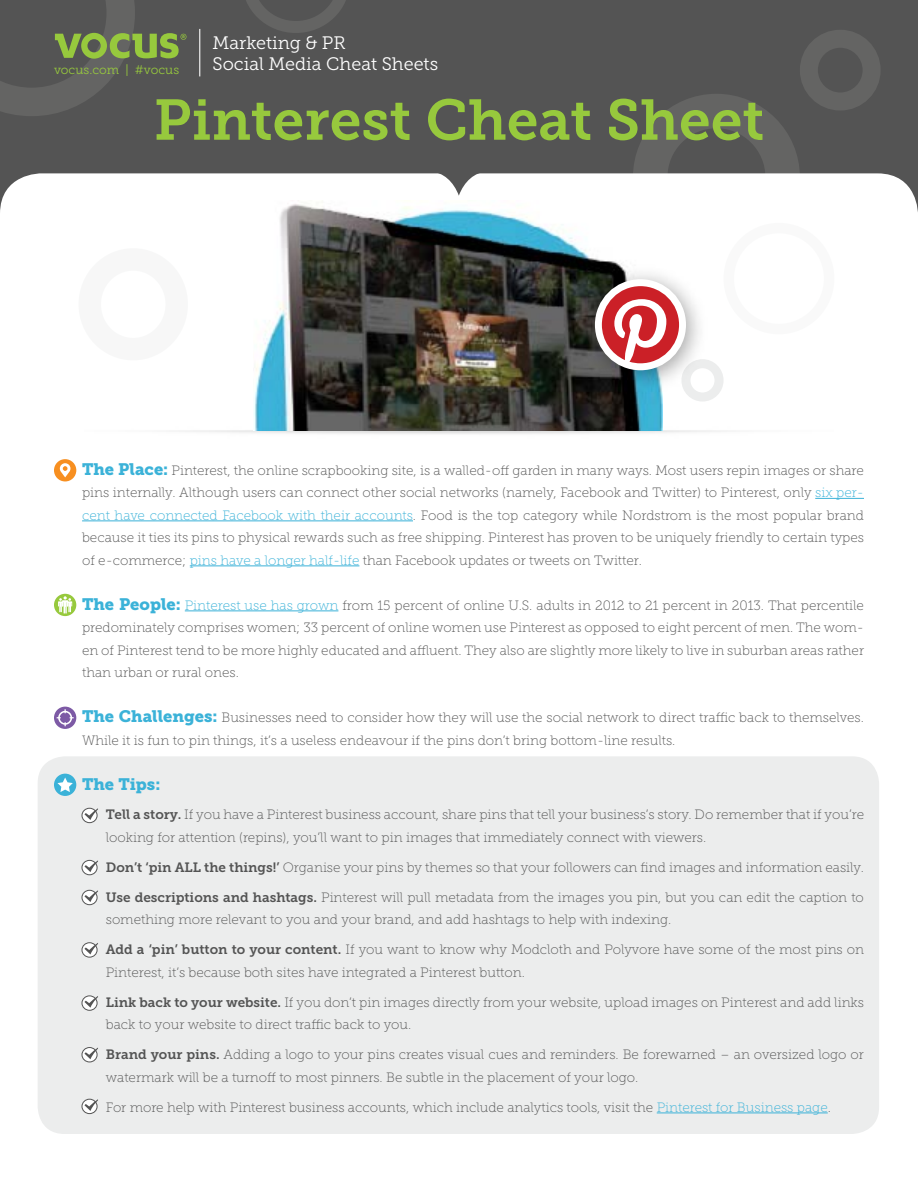
<style>
.page{position:relative;width:918px;height:1188px;background:#fff}
.page>*{position:absolute;margin:0;border:0;box-sizing:border-box;transform-origin:0 0}
.t1{font:57px "Museo Slab 700";color:#97c93d}
.t2{font:18px/21.6px "Museo Slab 300";color:#fff}
.t3{font:16.5px "Museo Slab 900";color:#3bb2d8}
.t4{font:13.5px/22.5px "Museo Slab 100";color:#545454}
.t5{font:12.45px "Museo Slab 300";color:#97c93d}
.s1{font-family:"Museo Slab 900";font-size:16.5px;color:#3bb2d8}
.s2{color:#3bb2d8}
.s3{font-family:"Museo Slab 700"}
</style>
<div class="page">
<div style="left:38px;top:756px;width:841px;height:378px;background:#eceded;border-radius:27px"></div>
<div style="left:0;top:0;width:918px;height:222px;background:#545454"></div>
<div style="left:633px;top:94px;width:167px;height:167px;border:34px solid #646463;border-radius:50%"></div>
<div style="left:800px;top:30px;width:81px;height:81px;border:18px solid #646463;border-radius:50%"></div>
<svg style="left:246px;top:0;width:100px;height:33px"></svg>
<div style="left:0;top:173px;width:918px;height:161px;background:#fff;border-radius:40px"></div>
<svg style="left:431px;top:173px;width:56px;height:23px"></svg>
<hr style="left:815px;top:498px;width:49px;height:1px;background:#3bb2d8">
<hr style="left:82px;top:521px;width:331px;height:1px;background:#3bb2d8">
<hr style="left:190px;top:566px;width:169px;height:1px;background:#3bb2d8">
<hr style="left:185px;top:611px;width:153px;height:1px;background:#3bb2d8">
<hr style="left:657px;top:1113px;width:171px;height:1px;background:#3bb2d8">
<div style="left:54px;top:459px;width:22px;height:22px;background:#f78f20;border-radius:50%"></div>
<svg style="left:60px;top:463px;width:10px;height:14px"></svg>
<div style="left:54px;top:594px;width:22px;height:22px;background:#97c93d;border-radius:50%"></div>
<svg style="left:58px;top:596px;width:14px;height:18px"></svg>
<svg style="left:54px;top:707px;width:22px;height:22px"></svg>
<svg style="left:57px;top:709px;width:17px;height:17px"></svg>
<div style="left:54px;top:774px;width:22px;height:22px;background:#3bb2d8;border-radius:50%"></div>
<svg style="left:57px;top:778px;width:16px;height:14px"></svg>
<div style="left:82px;top:808px;width:16px;height:15px;border:1px solid #545454;border-radius:50%"></div>
<svg style="left:84px;top:808px;width:14px;height:12px"></svg>
<div style="left:82px;top:860px;width:16px;height:15px;border:1px solid #545454;border-radius:50%"></div>
<svg style="left:84px;top:860px;width:14px;height:12px"></svg>
<div style="left:82px;top:890px;width:16px;height:15px;border:1px solid #545454;border-radius:50%"></div>
<svg style="left:84px;top:890px;width:14px;height:12px"></svg>
<svg style="left:82px;top:943px;width:15px;height:14px"></svg>
<div style="left:82px;top:942px;width:16px;height:16px;border:1px solid #545454;border-radius:50%"></div>
<svg style="left:84px;top:943px;width:14px;height:11px"></svg>
<div style="left:82px;top:995px;width:16px;height:16px;border:1px solid #545454;border-radius:50%"></div>
<svg style="left:84px;top:996px;width:14px;height:12px"></svg>
<div style="left:82px;top:1047px;width:16px;height:15px;border:1px solid #545454;border-radius:50%"></div>
<svg style="left:84px;top:1048px;width:14px;height:11px"></svg>
<div style="left:681px;top:359px;width:43px;height:43px;border:9px solid #eceded;border-radius:50%"></div>
<div style="left:79px;top:248px;width:109px;height:112px;border:22px solid #eceded;border-radius:50%"></div>
<div style="left:724px;top:223px;width:110px;height:111px;border:10px solid #eceded;border-radius:50%"></div>
<img style="left:254px;top:204px;width:409px;height:227px">
<svg style="left:0;top:0;width:186px;height:116px"></svg>
<hr style="left:199px;top:29px;width:1px;height:47px;background:#fff">
<div style="left:82px;top:1099px;width:16px;height:15px;border:1px solid #545454;border-radius:50%"></div>
<svg style="left:84px;top:1099px;width:14px;height:12px"></svg>
<img style="left:573px;top:257px;width:141px;height:139px">
<div style="left:595px;top:279px;width:91px;height:91px;border:14px solid #fff;border-radius:50%"></div>
<svg style="left:602px;top:286px;width:77px;height:77px"></svg>
<p class="t5" style="left:54px;top:63px;width:127px">vocus.com | #vocus</p>
<h2 class="t2" style="left:212px;top:32px;width:227px">Marketing &amp; PR<br>Social Media Cheat Sheets</h2>
<h1 class="t1" style="left:154px;top:88px;width:612px">Pinterest Cheat Sheet</h1>
<p class="t4" style="left:82px;top:459px;width:784px;text-align:justify"><span class="s1">The Place:</span> Pinterest, the online scrapbooking site, is a walled-off garden in many ways. Most users repin images or share pins internally. Although users can connect other social networks (namely, Facebook and Twitter) to Pinterest, only <span class="s2">six per&shy;cent have connected Facebook with their accounts</span>. Food is the top category while Nordstrom is the most popular brand because it ties its pins to physical rewards such as free shipping. Pinterest has proven to be uniquely friendly to certain types of e-commerce; <span class="s2">pins have a longer half-life</span> than Facebook updates or tweets on Twitter.</p>
<p class="t4" style="left:82px;top:594px;width:783px;text-align:justify"><span class="s1">The People:</span> <span class="s2">Pinterest use has grown</span> from 15 percent of online U.S. adults in 2012 to 21 percent in 2013. That percentile predominately comprises women; 33 percent of online women use Pinterest as opposed to eight percent of men. The wom&shy;en of Pinterest tend to be more highly educated and affluent. They also are slightly more likely to live in suburban areas rather than urban or rural ones.</p>
<p class="t4" style="left:82px;top:706px;width:783px"><span class="s1">The Challenges:</span> Businesses need to consider how they will use the social network to direct traffic back to themselves.<br>While it is fun to pin things, it’s a useless endeavour if the pins don’t bring bottom-line results.</p>
<p class="t3" style="left:82px;top:775px;width:80px">The Tips:</p>
<p class="t4" style="left:106px;top:803px;width:760px"><span class="s3">Tell a story.</span> If you have a Pinterest business account, share pins that tell your business’s story. Do remember that if you’re looking for attention (repins), you’ll want to pin images that immediately connect with viewers.</p>
<p class="t4" style="left:106px;top:856px;width:760px"><span class="s3">Don’t ‘pin ALL the things!’</span> Organise your pins by themes so that your followers can find images and information easily.</p>
<p class="t4" style="left:106px;top:886px;width:760px"><span class="s3">Use descriptions and hashtags.</span> Pinterest will pull metadata from the images you pin, but you can edit the caption to something more relevant to you and your brand, and add hashtags to help with indexing.</p>
<p class="t4" style="left:106px;top:938px;width:760px"><span class="s3">Add a ‘pin’ button to your content.</span> If you want to know why Modcloth and Polyvore have some of the most pins on<br>Pinterest, it’s because both sites have integrated a Pinterest button.</p>
<p class="t4" style="left:106px;top:991px;width:760px"><span class="s3">Link back to your website.</span> If you don’t pin images directly from your website, upload images on Pinterest and add links back to your website to direct traffic back to you.</p>
<p class="t4" style="left:106px;top:1043px;width:760px"><span class="s3">Brand your pins.</span> Adding a logo to your pins creates visual cues and reminders. Be forewarned – an oversized logo or watermark will be a turnoff to most pinners. Be subtle in the placement of your logo.</p>
<p class="t4" style="left:106px;top:1096px;width:727px">For more help with Pinterest business accounts, which include analytics tools, visit the <span class="s2">Pinterest for Business page</span>.</p>
</div>
